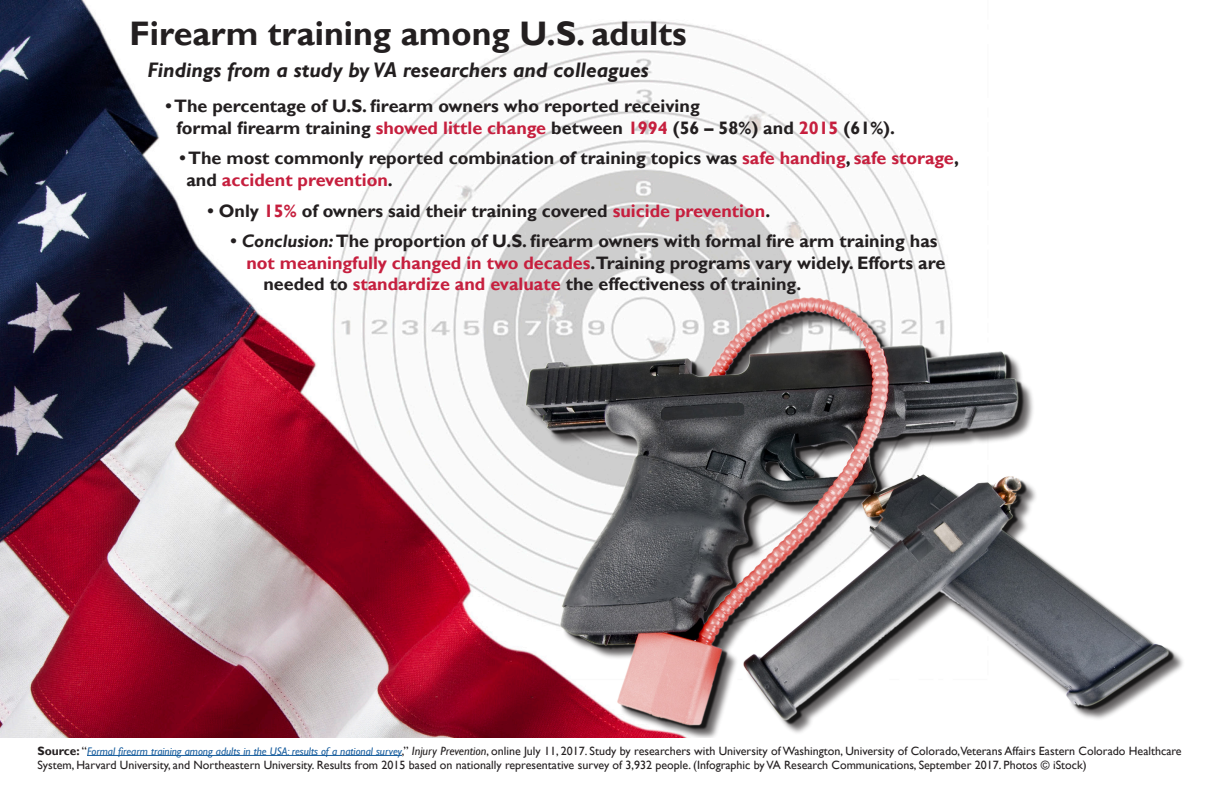
<style>
.page{position:relative;width:1224px;height:792px;background:#fff}
.page>*{position:absolute;margin:0;border:0;box-sizing:border-box;transform-origin:0 0}
.t1{font:700 34px "Gill Sans";color:#231f20}
.t2{font:italic 700 21px "Gill Sans";color:#231f20}
.t3{font:700 18px/21.6px "Gill Sans";color:#231f20}
.Body{font:12px/14.4px "Gill Sans";color:#231f20}
.s1{color:#c61f3e}
.s2{font-style:italic}
.s3{font-weight:700}
.s4{font-style:italic;font-size:11px;color:#175d9e}
</style>
<div class="page">
<img style="left:0;top:0;width:951px;height:738px">
<img style="left:504px;top:297px;width:679px;height:441px">
<hr style="left:87px;top:755px;width:315px;height:1px;background:#175d9e">
<h1 class="t1" style="left:129px;top:13px;width:559px">Firearm training among U.S. adults</h1>
<h1 class="t2" style="left:147px;top:57px;width:503px">Findings from a study by VA researchers and colleagues</h1>
<h2 class="t3" style="left:176px;top:96px;width:720px;text-indent:-11px">• The percentage of U.S. firearm owners who reported receiving<br>formal firearm training <span class="s1">showed little change</span> between <span class="s1">1994</span> (56 – 58%) and <span class="s1">2015</span> (61%).</h2>
<h2 class="t3" style="left:186px;top:148px;width:774px;text-indent:-7px">• The most commonly reported combination of training topics was <span class="s1">safe handing</span>, <span class="s1">safe storage</span>, and <span class="s1">accident prevention</span>.</h2>
<h2 class="t3" style="left:207px;top:200px;width:564px">• Only <span class="s1">15%</span> of owners said their training covered <span class="s1">suicide prevention</span>.</h2>
<h2 class="t3" style="left:230px;top:231px;width:709px">• <span class="s2">Conclusion:</span>The proportion of U.S. firearm owners with formal fire arm training has</h2>
<h2 class="t3" style="left:246px;top:252px;width:700px"><span class="s1">not meaningfully changed in two decades</span>.Training programs vary widely. Efforts are</h2>
<h2 class="t3" style="left:263px;top:274px;width:539px">needed to <span class="s1">standardize and evaluate</span> the effectiveness of training.</h2>
<p class="Body" style="left:37px;top:744px;width:1146px"><span class="s3">Source:</span> “<span class="s4">Formal firearm training among adults in the USA: results of a national survey</span>,” <span class="s2">Injury Prevention</span>, online July 11, 2017. Study by researchers with University of Washington, University of Colorado,Veterans Affairs Eastern Colorado Healthcare<br>System, Harvard University, and Northeastern University. Results from 2015 based on nationally representative survey of 3,932 people. (Infographic by VA Research Communications, September 2017. Photos © iStock)</p>
</div>
